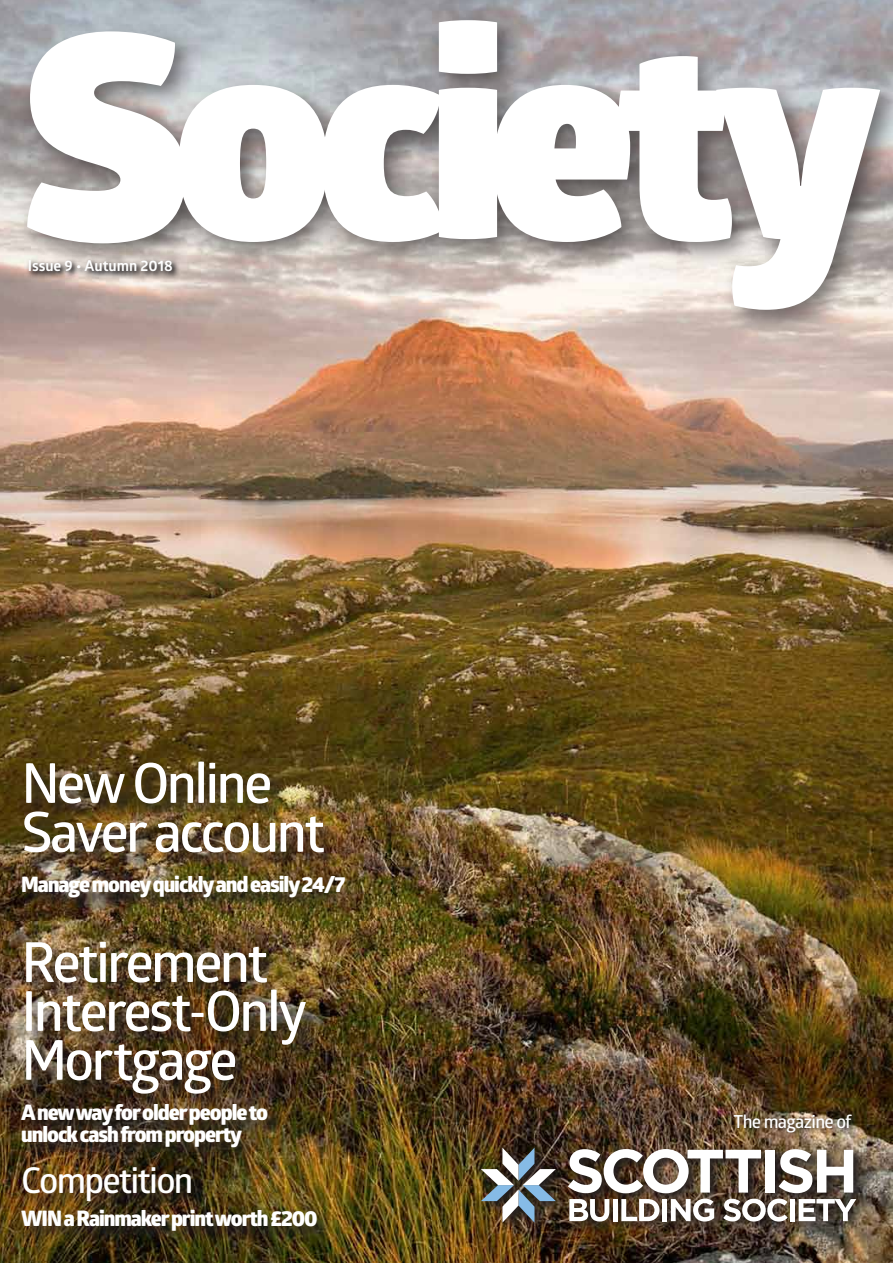
<style>
.page{position:relative;width:893px;height:1263px;background:#fff}
.page>*{position:absolute;margin:0;border:0;box-sizing:border-box;transform-origin:0 0}
.t1{font:900 282.6px "Glober";letter-spacing:-.055em;color:#fff}
.t2{font:600 55.35px/48.9px "Glober";letter-spacing:-.05em;color:#fff}
.t3{font:600 35.55px "Glober";letter-spacing:-.05em;color:#fff}
.t4{font:800 21.45px/21.9px "Glober";letter-spacing:-.05em;color:#fff}
.t5{font:600 18px "Glober";letter-spacing:-.04em;color:#fff}
.t6{font:700 15px "Glober";color:#fff}
</style>
<div class="page">
<img style="left:0;top:0;width:893px;height:1263px">
<div style="left:18px;top:10px;width:875px;height:327px;background:#231f20;opacity:.57"></div>
<svg style="left:26px;top:257px;width:155px;height:23px;background:#ada39d"></svg>
<img style="left:732px;top:1112px;width:127px;height:26px">
<img style="left:478px;top:1145px;width:390px;height:89px">
<img style="left:481px;top:1148px;width:75px;height:75px">
<svg style="left:568px;top:1149px;width:193px;height:44px"></svg>
<div style="left:765px;top:1150px;width:9px;height:42px;background:#fff"></div>
<svg style="left:778px;top:1149px;width:75px;height:44px"></svg>
<svg style="left:569px;top:1199px;width:40px;height:22px"></svg>
<div style="left:613px;top:1199px;width:5px;height:22px;background:#fff"></div>
<svg style="left:621px;top:1199px;width:38px;height:22px"></svg>
<div style="left:662px;top:1199px;width:5px;height:22px;background:#fff"></div>
<svg style="left:671px;top:1199px;width:43px;height:22px"></svg>
<svg style="left:723px;top:1199px;width:65px;height:22px"></svg>
<div style="left:790px;top:1199px;width:5px;height:22px;background:#fff"></div>
<svg style="left:799px;top:1199px;width:57px;height:22px"></svg>
<div style="left:22px;top:762px;width:339px;height:485px;background:#231f20;opacity:.75"></div>
<h1 class="t1" style="left:22px;top:-79px;width:858px">Society</h1>
<p class="t6" style="left:28px;top:255px;width:147px">Issue 9 • Autumn 2018</p>
<h2 class="t2" style="left:21px;top:757px;width:305px">New Online<br>Saver account</h2>
<p class="t4" style="left:21px;top:874px;width:326px">Manage money quickly and easily 24/7</p>
<h2 class="t2" style="left:21px;top:936px;width:287px">Retirement<br>Interest-Only<br>Mortgage</h2>
<p class="t4" style="left:21px;top:1102px;width:248px">A new way for older people to unlock cash from property</p>
<h3 class="t3" style="left:21px;top:1155px;width:174px">Competition</h3>
<p class="t4" style="left:21px;top:1207px;width:298px">WIN a Rainmaker print worth £200</p>
<p class="t5" style="left:734px;top:1108px;width:119px">The magazine of</p>
</div>
